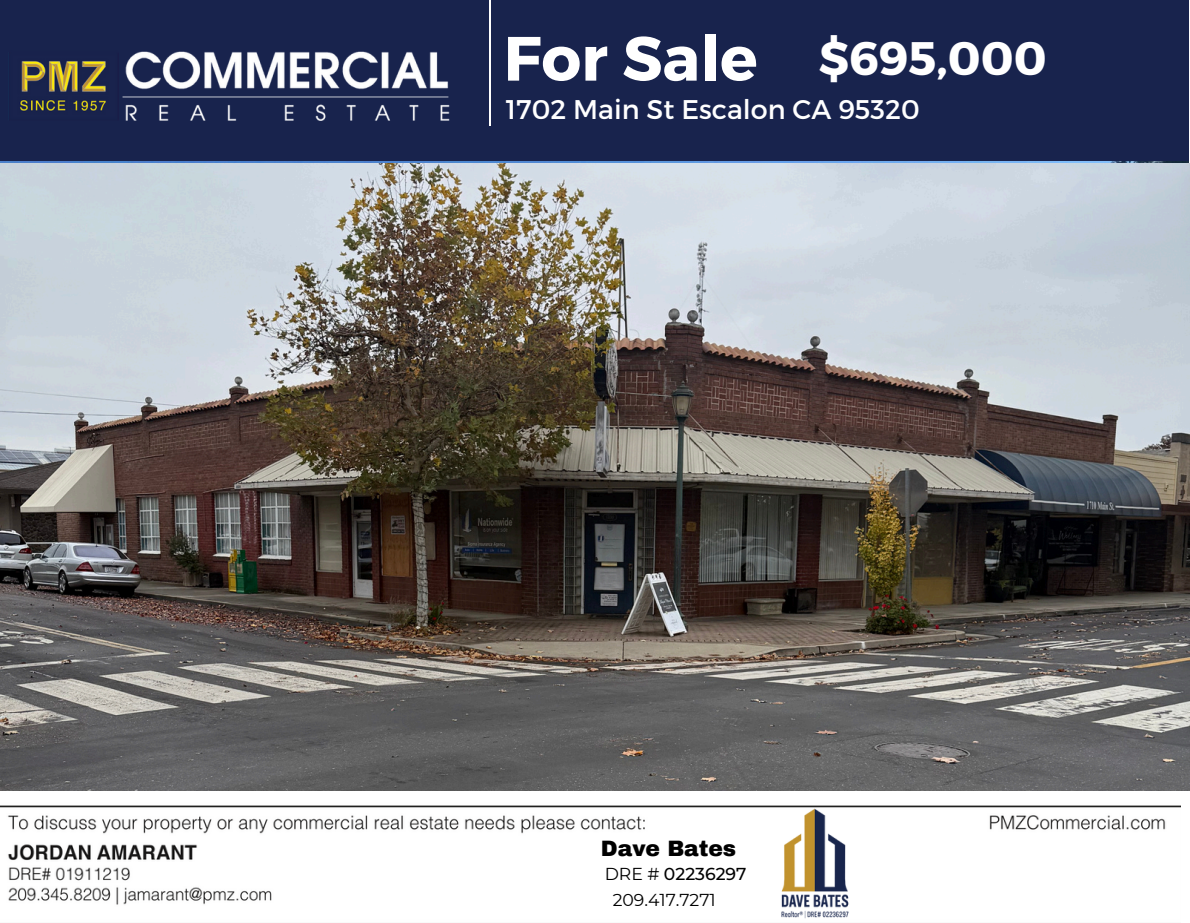
<style>
.page{position:relative;width:1190px;height:923px;background:#fff}
.page>*{position:absolute;margin:0;border:0;box-sizing:border-box;transform-origin:0 0}
.t1{font:700 62.4px "Montserrat";color:#fff}
.t2{font:700 46.95px "Montserrat";color:#fff}
.t3{font:27px "Montserrat";color:#fff}
.t4{font:900 21.75px "Archivo";color:#000}
.t5{font:500 17.25px "Montserrat";color:#000}
.t6{font:17.25px "Montserrat";color:#000}
.s1{font-weight:400}
</style>
<div class="page">
<div style="left:0;top:0;width:1188px;height:168px;background:#18234d"></div>
<img style="left:20px;top:51px;width:430px;height:70px">
<hr style="left:489px;top:0;width:1px;height:126px;background:#fff">
<img style="left:0;top:805px;width:1180px;height:100px">
<img style="left:0;top:163px;width:1189px;height:627px">
<img style="left:749px;top:790px;width:131px;height:129px">
<p class="t1" style="left:503px;top:18px;width:255px">For Sale</p>
<p class="t2" style="left:818px;top:28px;width:229px">$695,000</p>
<p class="t3" style="left:505px;top:92px;width:415px">1702 Main St Escalon CA 95320</p>
<h1 class="t4" style="left:600px;top:837px;width:137px">Dave Bates</h1>
<h2 class="t5" style="left:604px;top:863px;width:143px"><span class="s1">DRE #</span> 02236297</h2>
<h3 class="t6" style="left:612px;top:889px;width:105px">209.417.7271</h3>
</div>
